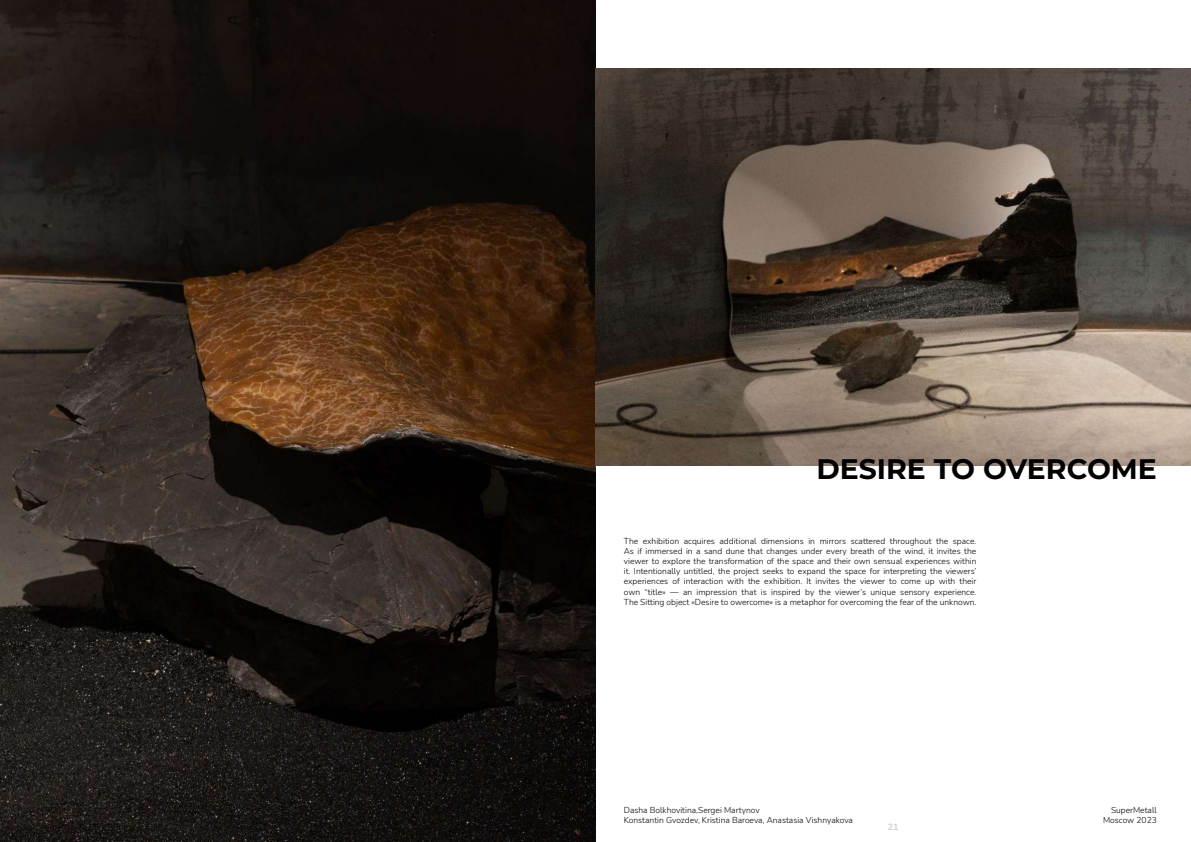
<style>
.page{position:relative;width:1191px;height:842px;background:#fff}
.page>*{position:absolute;margin:0;border:0;box-sizing:border-box;transform-origin:0 0}
.t1{font:700 28.3px "Montserrat";color:#000}
.t2{font:700 9px "Nunito";color:#d0d0d0}
.t3{font:300 8.5px/10.2px "Nunito";color:#000;text-align:justify}
</style>
<div class="page">
<img style="left:0;top:0;width:595px;height:842px">
<img style="left:595px;top:68px;width:595px;height:398px">
<h1 class="t1" style="left:816px;top:459px;width:342px">DESIRE TO OVERCOME</h1>
<p class="t3" style="left:624px;top:536px;width:354px">The exhibition acquires additional dimensions in mirrors scattered throughout the space.<br>As if immersed in a sand dune that changes under every breath of the wind, it invites the viewer to explore the transformation of the space and their own sensual experiences within it. Intentionally untitled, the project seeks to expand the space for interpreting the viewers’ experiences of interaction with the exhibition. It invites the viewer to come up with their own “title» — an impression that is inspired by the viewer’s unique sensory experience.<br>The Sitting object «Desire to owercome» is a metaphor for overcoming the fear of the unknown.</p>
<p class="t3" style="left:624px;top:805px;width:231px">Dasha Bolkhovitina,Sergei Martynov<br>Konstantin Gvozdev, Kristina Baroeva, Anastasia Vishnyakova</p>
<p class="t3" style="left:1103px;top:805px;width:55px;text-align:right">SuperMetall<br>Moscow 2023</p>
<p class="t2" style="left:888px;top:824px;width:12px">21</p>
</div>
